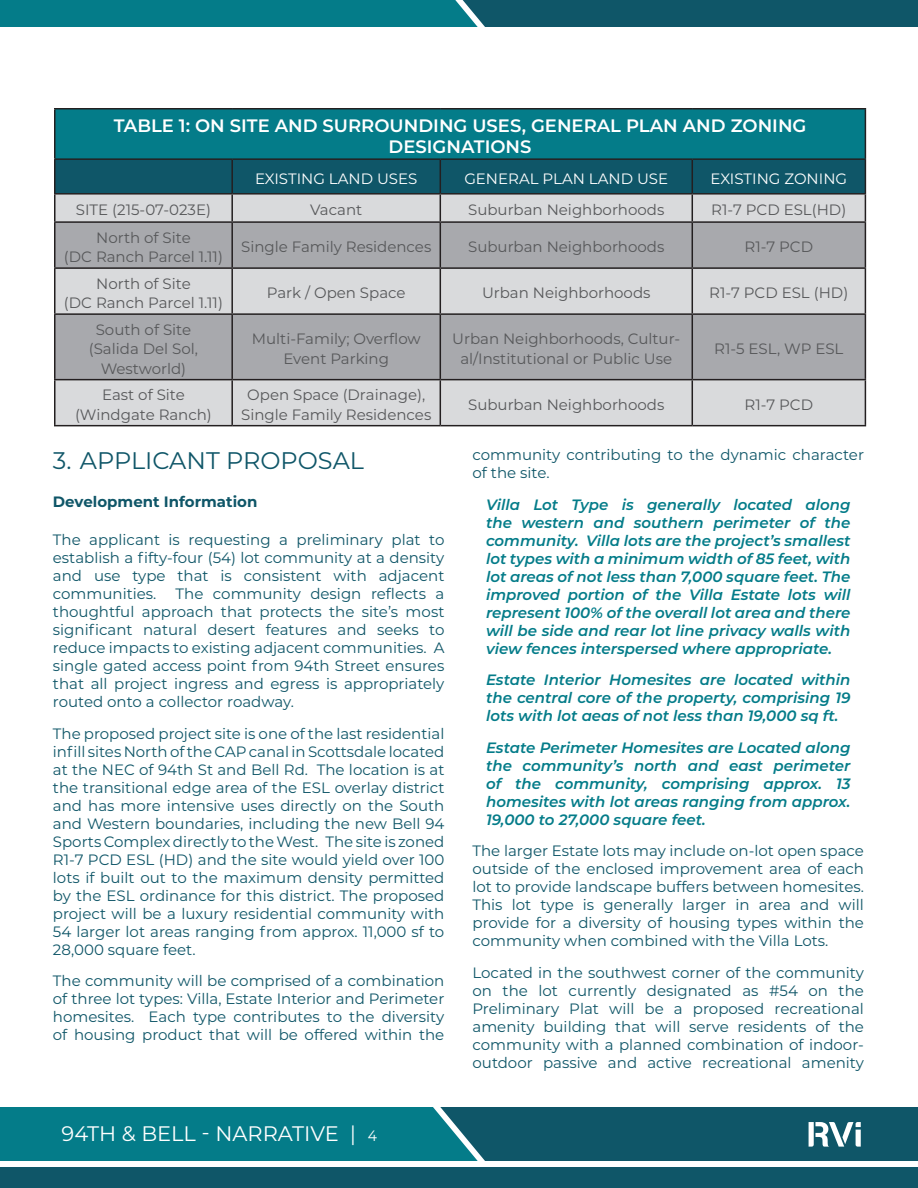
<style>
.page{position:relative;width:918px;height:1188px;background:#fff}
.page>*{position:absolute;margin:0;border:0;box-sizing:border-box;transform-origin:0 0}
.t1{font:24px "Montserrat";color:#0f5668}
.t2{font:21px "Montserrat";color:#fff}
.Table_Headings{font:600 18px/21px "Montserrat";color:#fff;text-align:center}
.t3{font:15px/18px "Montserrat";color:#0f5668;text-align:justify}
.GOALS{font:italic 600 15px/18px "Montserrat";color:#047c89;text-align:justify}
.Table_Copy{font:15px/19.5px "Montserrat";color:#57585a;text-align:center}
.Table_Sub_Headings{font:15px "Montserrat";color:#fff}
.SUBTITLE{font:700 15px "Montserrat";color:#0f5668}
.s1{font-size:15px}
</style>
<div class="page">
<svg style="left:0;top:0;width:918px;height:27px;background:#0b6a7a"></svg>
<div style="left:0;top:1167px;width:918px;height:21px;background:#0f5668"></div>
<svg style="left:0;top:1107px;width:918px;height:54px;background:#0e6c7b"></svg>
<div style="left:55px;top:109px;width:810px;height:50px;background:#047c89"></div>
<div style="left:56px;top:380px;width:809px;height:45px;background:#d9dadc"></div>
<svg style="left:56px;top:223px;width:809px;height:156px;background:#b6b7ba"></svg>
<hr style="left:54px;top:108px;width:178px;height:2px;background:#231f20">
<hr style="left:54px;top:109px;width:2px;height:49px;background:#231f20">
<hr style="left:232px;top:108px;width:208px;height:2px;background:#231f20">
<hr style="left:440px;top:108px;width:252px;height:2px;background:#231f20">
<hr style="left:692px;top:108px;width:174px;height:2px;background:#231f20">
<hr style="left:865px;top:109px;width:1px;height:49px;background:#231f20">
<hr style="left:54px;top:158px;width:178px;height:2px;background:#231f20">
<hr style="left:54px;top:160px;width:2px;height:33px;background:#231f20">
<hr style="left:232px;top:158px;width:208px;height:2px;background:#231f20">
<hr style="left:440px;top:158px;width:252px;height:2px;background:#231f20">
<hr style="left:692px;top:158px;width:174px;height:2px;background:#231f20">
<hr style="left:54px;top:193px;width:178px;height:2px;background:#231f20">
<hr style="left:54px;top:195px;width:2px;height:26px;background:#231f20">
<svg style="left:55px;top:159px;width:811px;height:62px;background:#658b95"></svg>
<hr style="left:54px;top:221px;width:178px;height:2px;background:#231f20">
<hr style="left:54px;top:223px;width:2px;height:44px;background:#231f20">
<hr style="left:232px;top:221px;width:208px;height:2px;background:#231f20">
<hr style="left:231px;top:223px;width:2px;height:44px;background:#231f20">
<hr style="left:440px;top:221px;width:252px;height:2px;background:#231f20">
<hr style="left:440px;top:223px;width:1px;height:44px;background:#231f20">
<hr style="left:692px;top:221px;width:174px;height:2px;background:#231f20">
<hr style="left:692px;top:223px;width:1px;height:44px;background:#231f20">
<hr style="left:865px;top:223px;width:1px;height:44px;background:#231f20">
<hr style="left:54px;top:267px;width:178px;height:2px;background:#231f20">
<hr style="left:54px;top:269px;width:2px;height:44px;background:#231f20">
<hr style="left:232px;top:267px;width:208px;height:2px;background:#231f20">
<hr style="left:231px;top:269px;width:2px;height:44px;background:#231f20">
<hr style="left:440px;top:267px;width:252px;height:2px;background:#231f20">
<hr style="left:440px;top:269px;width:1px;height:44px;background:#231f20">
<hr style="left:692px;top:267px;width:174px;height:2px;background:#231f20">
<hr style="left:692px;top:269px;width:1px;height:44px;background:#231f20">
<hr style="left:865px;top:269px;width:1px;height:44px;background:#231f20">
<hr style="left:54px;top:313px;width:178px;height:2px;background:#231f20">
<hr style="left:54px;top:315px;width:2px;height:64px;background:#231f20">
<hr style="left:232px;top:313px;width:208px;height:2px;background:#231f20">
<hr style="left:231px;top:315px;width:2px;height:64px;background:#231f20">
<hr style="left:440px;top:313px;width:252px;height:2px;background:#231f20">
<hr style="left:440px;top:315px;width:1px;height:64px;background:#231f20">
<hr style="left:692px;top:313px;width:174px;height:2px;background:#231f20">
<hr style="left:692px;top:315px;width:1px;height:64px;background:#231f20">
<hr style="left:865px;top:315px;width:1px;height:64px;background:#231f20">
<hr style="left:54px;top:379px;width:178px;height:1px;background:#231f20">
<hr style="left:54px;top:380px;width:2px;height:45px;background:#231f20">
<hr style="left:232px;top:379px;width:208px;height:1px;background:#231f20">
<hr style="left:231px;top:380px;width:2px;height:45px;background:#231f20">
<hr style="left:440px;top:379px;width:252px;height:1px;background:#231f20">
<hr style="left:440px;top:380px;width:1px;height:45px;background:#231f20">
<hr style="left:692px;top:379px;width:174px;height:1px;background:#231f20">
<hr style="left:692px;top:380px;width:1px;height:45px;background:#231f20">
<hr style="left:865px;top:380px;width:1px;height:45px;background:#231f20">
<hr style="left:54px;top:425px;width:178px;height:1px;background:#231f20">
<hr style="left:232px;top:425px;width:208px;height:1px;background:#231f20">
<hr style="left:440px;top:425px;width:252px;height:1px;background:#231f20">
<hr style="left:692px;top:425px;width:174px;height:1px;background:#231f20">
<p class="Table_Headings" style="left:114px;top:114px;width:694px">TABLE 1: ON SITE AND SURROUNDING USES, GENERAL PLAN AND ZONING<br>DESIGNATIONS</p>
<p class="Table_Sub_Headings" style="left:255px;top:168px;width:164px">EXISTING LAND USES</p>
<p class="Table_Sub_Headings" style="left:464px;top:168px;width:205px">GENERAL PLAN LAND USE</p>
<p class="Table_Sub_Headings" style="left:711px;top:168px;width:138px">EXISTING ZONING</p>
<p class="Table_Copy" style="left:76px;top:200px;width:137px">SITE (215-07-023E)</p>
<p class="Table_Copy" style="left:310px;top:200px;width:54px">Vacant</p>
<p class="Table_Copy" style="left:468px;top:200px;width:198px">Suburban Neighborhoods</p>
<p class="Table_Copy" style="left:711px;top:200px;width:137px">R1-7 PCD ESL(HD)</p>
<p class="Table_Copy" style="left:96px;top:227px;width:96px">North of Site</p>
<p class="Table_Copy" style="left:64px;top:247px;width:160px">(DC Ranch Parcel 1.11)</p>
<p class="Table_Copy" style="left:241px;top:237px;width:192px">Single Family Residences</p>
<p class="Table_Copy" style="left:468px;top:237px;width:198px">Suburban Neighborhoods</p>
<p class="Table_Copy" style="left:745px;top:237px;width:70px">R1-7 PCD</p>
<p class="Table_Copy" style="left:96px;top:273px;width:96px">North of Site</p>
<p class="Table_Copy" style="left:64px;top:293px;width:160px">(DC Ranch Parcel 1.11)</p>
<p class="Table_Copy" style="left:267px;top:283px;width:140px">Park / Open Space</p>
<p class="Table_Copy" style="left:482px;top:283px;width:170px">Urban Neighborhoods</p>
<p class="Table_Copy" style="left:709px;top:283px;width:141px">R1-7 PCD ESL (HD)</p>
<p class="Table_Copy" style="left:96px;top:319px;width:97px">South of Site</p>
<p class="Table_Copy" style="left:89px;top:339px;width:111px">(Salida Del Sol,<br>Westworld)</p>
<p class="Table_Copy" style="left:252px;top:329px;width:170px">Multi-Family; Overflow<br>Event Parking</p>
<p class="Table_Copy" style="left:452px;top:329px;width:230px">Urban Neighborhoods, Cultur&shy;al/Institutional or Public Use</p>
<p class="Table_Copy" style="left:714px;top:339px;width:131px">R1-5 ESL, WP ESL</p>
<p class="Table_Copy" style="left:102px;top:385px;width:84px">East of Site</p>
<p class="Table_Copy" style="left:75px;top:404px;width:138px">(Windgate Ranch)</p>
<p class="Table_Copy" style="left:241px;top:385px;width:192px">Open Space (Drainage),<br>Single Family Residences</p>
<p class="Table_Copy" style="left:468px;top:394px;width:198px">Suburban Neighborhoods</p>
<p class="Table_Copy" style="left:745px;top:394px;width:70px">R1-7 PCD</p>
<p class="t1" style="left:53px;top:444px;width:313px">3. APPLICANT PROPOSAL</p>
<p class="SUBTITLE" style="left:53px;top:491px;width:206px">Development Information</p>
<p class="t3" style="left:53px;top:531px;width:393px">The applicant is requesting a preliminary plat to establish a fifty-four (54) lot community at a density and use type that is consistent with adjacent communities.</p>
<p class="t3" style="left:53px;top:585px;width:393px;text-indent:123px">The community design reflects a thoughtful approach that protects the site’s most significant natural desert features and seeks to reduce impacts to existing adjacent communities. A single gated access point from 94th Street ensures that all project ingress and egress is appropriately routed onto a collector roadway.</p>
<p class="t3" style="left:53px;top:724px;width:393px">The proposed project site is one of the last residential infill sites North of the CAP canal in Scottsdale located at the NEC of 94th St and Bell Rd. The location is at the transitional edge area of the ESL overlay district and has more intensive uses directly on the South and Western boundaries, including the new Bell 94<br>Sports Complex directly to the West. The site is zoned R1-7 PCD ESL (HD) and the site would yield over 100 lots if built out to the maximum density permitted by the ESL ordinance for this district. The proposed project will be a luxury residential community with 54 larger lot areas ranging from approx. 11,000 sf to 28,000 square feet.</p>
<p class="t3" style="left:53px;top:972px;width:393px">The community will be comprised of a combination of three lot types: Villa, Estate Interior and Perimeter homesites. Each type contributes to the diversity of housing product that will be offered within the</p>
<h2 class="t2" style="left:62px;top:1119px;width:317px">94TH &amp; BELL - NARRATIVE | <span class="s1">4</span></h2>
<p class="t3" style="left:472px;top:445px;width:393px">community contributing to the dynamic character of the site.</p>
<p class="GOALS" style="left:486px;top:495px;width:366px">Villa Lot Type is generally located along the western and southern perimeter of the community. Villa lots are the project’s smallest lot types with a minimum width of 85 feet, with lot areas of not less than 7,000 square feet. The improved portion of the Villa Estate lots will represent 100% of the overall lot area and there will be side and rear lot line privacy walls with view fences interspersed where appropriate.</p>
<p class="GOALS" style="left:486px;top:670px;width:366px">Estate Interior Homesites are located within the central core of the property, comprising 19 lots with lot aeas of not less than 19,000 sq ft.</p>
<p class="GOALS" style="left:486px;top:738px;width:366px">Estate Perimeter Homesites are Located along the community’s north and east perimeter of the community, comprising approx. 13 homesites with lot areas ranging from approx.<br>19,000 to 27,000 square feet.</p>
<p class="t3" style="left:472px;top:841px;width:393px">The larger Estate lots may include on-lot open space outside of the enclosed improvement area of each lot to provide landscape buffers between homesites.<br>This lot type is generally larger in area and will provide for a diversity of housing types within the community when combined with the Villa Lots.</p>
<p class="t3" style="left:472px;top:963px;width:393px">Located in the southwest corner of the community on the lot currently designated as #54 on the Preliminary Plat will be a proposed recreational amenity building that will serve residents of the community with a planned combination of indoor&shy;outdoor passive and active recreational amenity</p>
</div>
